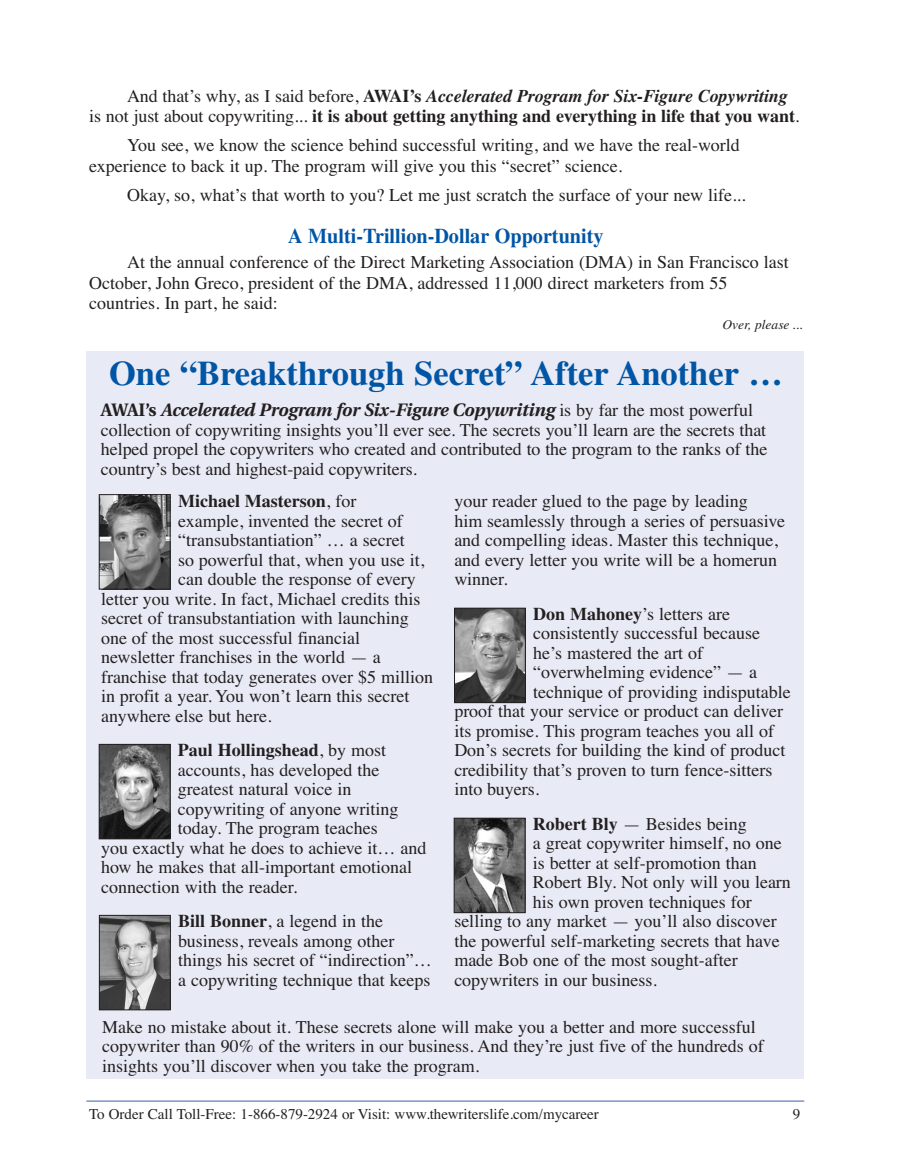
<style>
.page{position:relative;width:918px;height:1161px;background:#fff}
.page>*{position:absolute;margin:0;border:0;box-sizing:border-box;transform-origin:0 0}
.t1{font:700 34.5px "Times";color:#0155a5}
.t2{font:700 21px "Times";color:#0155a5;scale:.96 1}
.t3{font:18px/19.5px "Times";color:#231f20}
.t4{font:700 18px/20.4px "Times";letter-spacing:-.005em;color:#231f20}
.t5{font:italic 700 18px "Utopia";letter-spacing:-.005em;color:#231f20}
.t6{font:15px "Times";color:#231f20}
.t7{font:italic 13.5px "Times";color:#231f20}
.s1{font-weight:400}
.s2{font-style:italic}
.s3{font-style:normal}
.s4{font-family:"Times";font-weight:400;font-style:normal}
.s5{font-weight:700}
</style>
<div class="page">
<hr style="left:86px;top:1100px;width:718px;height:2px;background:#8193c9">
<div style="left:87px;top:352px;width:717px;height:727px;background:#e8eaf5"></div>
<img style="left:101px;top:496px;width:68px;height:92px">
<div style="left:99px;top:494px;width:72px;height:96px;border:1px solid #231f20"></div>
<img style="left:101px;top:746px;width:67px;height:91px">
<div style="left:99px;top:744px;width:71px;height:95px;border:1px solid #231f20"></div>
<img style="left:101px;top:917px;width:68px;height:91px">
<div style="left:99px;top:915px;width:72px;height:95px;border:1px solid #231f20"></div>
<img style="left:456px;top:610px;width:68px;height:91px">
<div style="left:454px;top:608px;width:72px;height:95px;border:1px solid #231f20"></div>
<img style="left:456px;top:820px;width:67px;height:91px">
<div style="left:454px;top:818px;width:71px;height:95px;border:1px solid #231f20"></div>
<p class="t4" style="left:89px;top:87px;width:712px;text-indent:38px"><span class="s1">And that’s why, as I said before,</span> AWAI’s <span class="s2">Accelerated Program for Six-Figure Copywriting </span><span class="s1">is not just about copywriting...</span> it is about getting anything and everything in life that you want<span class="s1">.</span></p>
<p class="t3" style="left:89px;top:137px;width:652px;line-height:20.4px;text-indent:38px">You see, we know the science behind successful writing, and we have the real-world experience to back it up. The program will give you this “secret” science.</p>
<p class="t3" style="left:127px;top:187px;width:620px">Okay, so, what’s that worth to you? Let me just scratch the surface of your new life...</p>
<p class="t2" style="left:288px;top:229px;width:330px">A Multi-Trillion-Dollar Opportunity</p>
<p class="t3" style="left:89px;top:254px;width:701px;line-height:20.4px;text-indent:38px">At the annual conference of the Direct Marketing Association (DMA) in San Francisco last<br>October, John Greco, president of the DMA, addressed 11,000 direct marketers from 55 countries. In part, he said:</p>
<p class="t7" style="left:723px;top:320px;width:82px">Over, please ...</p>
<h1 class="t1" style="left:109px;top:361px;width:676px">One “Breakthrough Secret” After Another …</h1>
<p class="t5" style="left:101px;top:403px;width:654px"><span class="s3">AWAI’s</span> Accelerated Program for Six-Figure Copywriting <span class="s4">is by far the most powerful</span></p>
<p class="t3" style="left:101px;top:422px;width:668px;text-align:justify">collection of copywriting insights you’ll ever see. The secrets you’ll learn are the secrets that helped propel the copywriters who created and contributed to the program to the ranks of the country’s best and highest-paid copywriters.</p>
<p class="t4" style="left:178px;top:492px;width:180px">Michael Masterson<span class="s1">, for</span></p>
<p class="t3" style="left:178px;top:513px;width:226px">example, invented the secret of</p>
<p class="t3" style="left:178px;top:532px;width:228px">“transubstantiation” … a secret</p>
<p class="t3" style="left:178px;top:552px;width:248px">so powerful that, when you use it,</p>
<p class="t3" style="left:178px;top:571px;width:239px">can double the response of every</p>
<p class="t3" style="left:101px;top:591px;width:321px">letter you write. In fact, Michael credits this</p>
<p class="t3" style="left:101px;top:610px;width:309px">secret of transubstantiation with launching</p>
<p class="t3" style="left:101px;top:630px;width:261px">one of the most successful financial</p>
<p class="t3" style="left:101px;top:649px;width:281px">newsletter franchises in the world — a</p>
<p class="t3" style="left:101px;top:669px;width:334px">franchise that today generates over $5 million</p>
<p class="t3" style="left:101px;top:688px;width:310px">in profit a year. You won’t learn this secret</p>
<p class="t3" style="left:101px;top:708px;width:172px">anywhere else but here.</p>
<p class="t4" style="left:178px;top:742px;width:210px">Paul Hollingshead<span class="s1">, by most</span></p>
<p class="t3" style="left:178px;top:762px;width:203px">accounts, has developed the</p>
<p class="t3" style="left:178px;top:781px;width:175px">greatest natural voice in</p>
<p class="t3" style="left:178px;top:801px;width:222px">copywriting of anyone writing</p>
<p class="t3" style="left:178px;top:820px;width:201px">today. The program teaches</p>
<p class="t3" style="left:101px;top:840px;width:327px">you exactly what he does to achieve it… and</p>
<p class="t3" style="left:101px;top:859px;width:313px">how he makes that all-important emotional</p>
<p class="t3" style="left:101px;top:879px;width:198px">connection with the reader.</p>
<p class="t3" style="left:178px;top:913px;width:255px"><span class="s5">Bill Bonner</span>, a legend in the business, reveals among other things his secret of “indirection”… a copywriting technique that keeps</p>
<p class="t3" style="left:454px;top:493px;width:332px">your reader glued to the page by leading<br>him seamlessly through a series of persuasive and compelling ideas. Master this technique, and every letter you write will be a homerun winner.</p>
<p class="t3" style="left:533px;top:606px;width:198px"><span class="s5">Don Mahoney</span>’s letters are</p>
<p class="t3" style="left:533px;top:625px;width:228px">consistently successful because</p>
<p class="t3" style="left:533px;top:645px;width:171px">he’s mastered the art of</p>
<p class="t3" style="left:533px;top:664px;width:225px">“overwhelming evidence” — a</p>
<p class="t3" style="left:533px;top:684px;width:259px">technique of providing indisputable</p>
<p class="t3" style="left:454px;top:703px;width:330px">proof that your service or product can deliver</p>
<p class="t3" style="left:454px;top:723px;width:321px">its promise. This program teaches you all of</p>
<p class="t3" style="left:454px;top:742px;width:333px">Don’s secrets for building the kind of product</p>
<p class="t3" style="left:454px;top:762px;width:320px">credibility that’s proven to turn fence-sitters</p>
<p class="t3" style="left:454px;top:781px;width:87px">into buyers.</p>
<p class="t3" style="left:533px;top:816px;width:215px"><span class="s5">Robert Bly</span> — Besides being</p>
<p class="t3" style="left:533px;top:835px;width:250px">a great copywriter himself, no one</p>
<p class="t3" style="left:533px;top:855px;width:225px">is better at self-promotion than</p>
<p class="t3" style="left:533px;top:874px;width:260px">Robert Bly. Not only will you learn</p>
<p class="t3" style="left:533px;top:894px;width:220px">his own proven techniques for</p>
<p class="t3" style="left:454px;top:913px;width:324px">selling to any market — you’ll also discover</p>
<p class="t3" style="left:454px;top:933px;width:327px">the powerful self-marketing secrets that have</p>
<p class="t3" style="left:454px;top:952px;width:285px">made Bob one of the most sought-after</p>
<p class="t3" style="left:454px;top:972px;width:204px">copywriters in our business.</p>
<p class="t3" style="left:102px;top:1018px;width:663px">Make no mistake about it. These secrets alone will make you a better and more successful copywriter than 90% of the writers in our business. And they’re just five of the hundreds of insights you’ll discover when you take the program.</p>
<p class="t6" style="left:89px;top:1108px;width:511px">To Order Call Toll-Free: 1-866-879-2924 or Visit: www.thewriterslife.com/mycareer</p>
<p class="t6" style="left:793px;top:1108px;width:9px">9</p>
</div>
